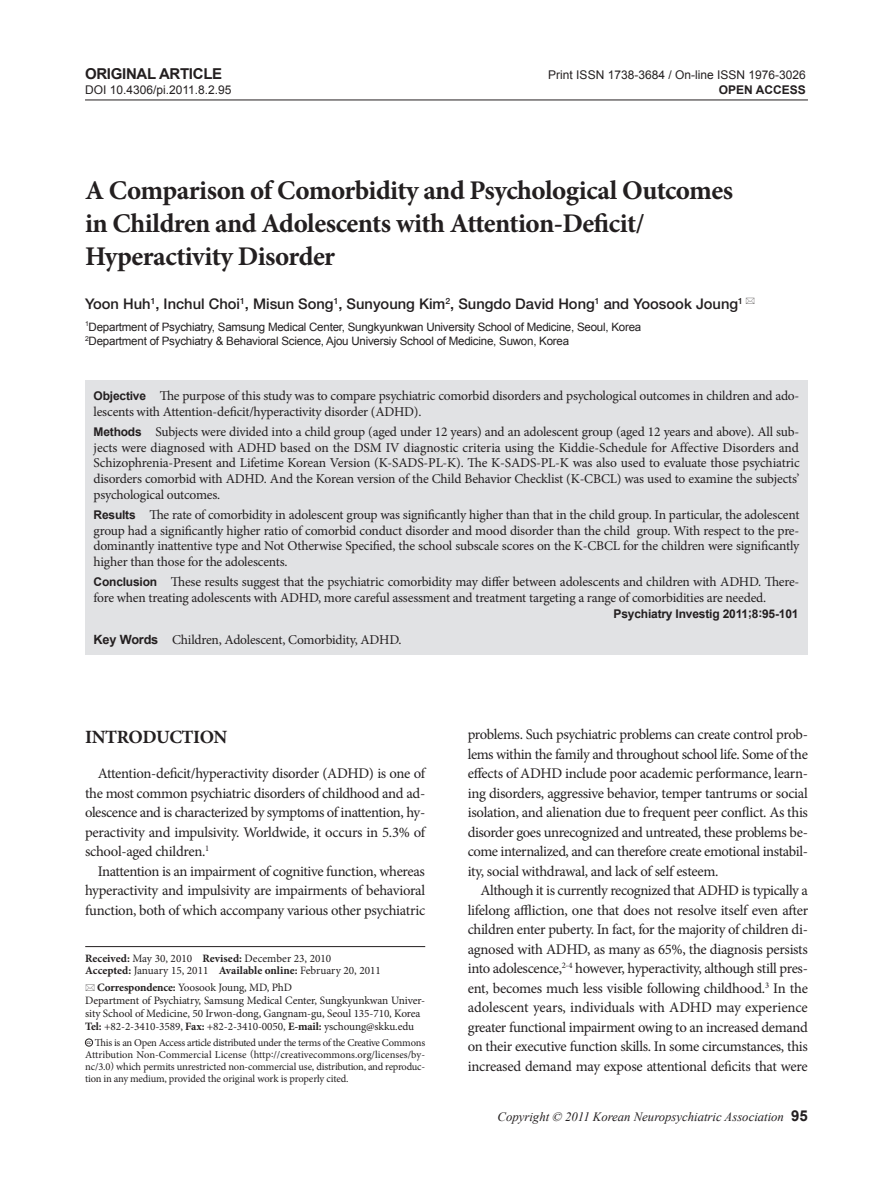
<style>
.page{position:relative;width:893px;height:1191px;background:#fff}
.page>*{position:absolute;margin:0;border:0;box-sizing:border-box;transform-origin:0 0}
.논문제목{font:700 27px/33px "Minion Pro";letter-spacing:-.02em;color:#231f20}
.큰제목{font:700 18.75px "Minion Pro";letter-spacing:-.02em;color:#231f20}
.t1{font:700 15px "Arial";letter-spacing:-.02em;color:#231f20}
.본문{font:14.7px/19.5px "Minion Pro";letter-spacing:-.02em;color:#231f20;text-align:justify}
.이름{font:500 14.7px "Helvetica Neue LT Std";color:#231f20}
.초록{font:13.5px/15.8px "Minion Pro";letter-spacing:-.015em;color:#231f20}
.t2{font:italic 12.75px "Times New Roman";color:#231f20}
.t3{font:12px "Arial";color:#231f20}
.초록-2{font:700 12px "Arial";letter-spacing:-.015em;color:#231f20}
.소속{font:11.55px "Arial";letter-spacing:-.02em;color:#231f20}
.교신저자{font:11.25px/12.8px "Minion Pro";letter-spacing:-.01em;color:#231f20}
.날짜{font:11.25px "Minion Pro";color:#231f20}
.날짜-2{font:10.5px/12px "Minion Pro";letter-spacing:-.015em;color:#231f20;text-align:justify}
.t4{font:6.6px "Minion Pro";color:#231f20}
.s1{font-family:"Arial";font-weight:700;font-size:12px}
.s2{font-family:"Arial";font-weight:700;font-size:12.75px;color:#e1e2e4}
.s3{font-family:"Arial";font-weight:700;font-size:12.75px}
.s4{font-weight:700}
.s5{font-family:"Arial";font-weight:700;font-style:normal;font-size:15px}
</style>
<div class="page">
<hr style="left:85px;top:100px;width:723px;height:1px;background:#231f20">
<div style="left:85px;top:380px;width:723px;height:275px;background:#e1e2e4"></div>
<hr style="left:85px;top:946px;width:340px;height:1px;background:#231f20">
<div style="left:85px;top:1038px;width:8px;height:8px;border:1px solid #231f20;border-radius:50%"></div>
<p class="t1" style="left:85px;top:64px;width:139px">ORIGINAL ARTICLE</p>
<p class="t3" style="left:548px;top:67px;width:259px">Print ISSN 1738-3684 / On-line ISSN 1976-3026</p>
<p class="t3" style="left:85px;top:82px;width:148px">DOI 10.4306/pi.2011.8.2.95</p>
<p class="초록-2" style="left:719px;top:82px;width:88px">OPEN ACCESS</p>
<p class="논문제목" style="left:85px;top:173px;width:650px">A Comparison of Comorbidity and Psychological Outcomes in Children and Adolescents with Attention-Deficit/<br>Hyperactivity Disorder</p>
<p class="이름" style="left:85px;top:295px;width:659px">Yoon Huh<sup>1</sup>, Inchul Choi<sup>1</sup>, Misun Song<sup>1</sup>, Sunyoung Kim<sup>2</sup>, Sungdo David Hong<sup>1</sup> and Yoosook Joung<sup>1</sup></p>
<p class="소속" style="left:85px;top:319px;width:558px"><sup>1</sup>Department of Psychiatry, Samsung Medical Center, Sungkyunkwan University School of Medicine, Seoul, Korea</p>
<p class="소속" style="left:85px;top:333px;width:486px"><sup>2</sup>Department of Psychiatry &amp; Behavioral Science, Ajou Universiy School of Medicine, Suwon, Korea</p>
<p class="초록" style="left:94px;top:388px;width:707px"><span class="s1">Objective</span><span class="s2">aa</span>The purpose of this study was to compare psychiatric comorbid disorders and psychological outcomes in children and ado&shy;lescents with Attention-deficit/hyperactivity disorder (ADHD).</p>
<p class="초록" style="left:94px;top:424px;width:708px;text-align:justify"><span class="s1">Methods</span><span class="s2">aa</span>Subjects were divided into a child group (aged under 12 years) and an adolescent group (aged 12 years and above). All sub&shy;jects were diagnosed with ADHD based on the DSM IV diagnostic criteria using the Kiddie-Schedule for Affective Disorders and Schizophrenia-Present and Lifetime Korean Version (K-SADS-PL-K). The K-SADS-PL-K was also used to evaluate those psychiatric disorders comorbid with ADHD. And the Korean version of the Child Behavior Checklist (K-CBCL) was used to examine the subjects’ psychological outcomes.</p>
<p class="초록" style="left:94px;top:507px;width:707px;text-align:justify"><span class="s1">Results</span><span class="s2">aa</span>The rate of comorbidity in adolescent group was significantly higher than that in the child group. In particular, the adolescent group had a significantly higher ratio of comorbid conduct disorder and mood disorder than the child group. With respect to the pre&shy;dominantly inattentive type and Not Otherwise Specified, the school subscale scores on the K-CBCL for the children were significantly higher than those for the adolescents.</p>
<p class="초록" style="left:94px;top:574px;width:707px"><span class="s1">Conclusion</span><span class="s2">aa</span>These results suggest that the psychiatric comorbidity may differ between adolescents and children with ADHD. There&shy;fore when treating adolescents with ADHD, more careful assessment and treatment targeting a range of comorbidities are needed.</p>
<p class="초록-2" style="left:614px;top:605px;width:187px">Psychiatry Investig 2011;8:95-101</p>
<p class="초록" style="left:94px;top:632px;width:310px"><span class="s3">Key Words</span><span class="s2">aa</span>Children, Adolescent, Comorbidity, ADHD.</p>
<p class="큰제목" style="left:85px;top:723px;width:144px">INTRODUCTION</p>
<p class="본문" style="left:85px;top:764px;width:342px;text-indent:13px">Attention-deficit/hyperactivity disorder (ADHD) is one of the most common psychiatric disorders of childhood and ad&shy;olescence and is characterized by symptoms of inattention, hy&shy;peractivity and impulsivity. Worldwide, it occurs in 5.3% of school-aged children.<sup>1</sup></p>
<p class="본문" style="left:85px;top:861px;width:342px;text-indent:13px">Inattention is an impairment of cognitive function, whereas hyperactivity and impulsivity are impairments of behavioral function, both of which accompany various other psychiatric</p>
<p class="날짜" style="left:85px;top:950px;width:248px"><span class="s4">Received:</span> May 30, 2010 <span class="s4">Revised:</span> December 23, 2010</p>
<p class="날짜" style="left:85px;top:963px;width:297px"><span class="s4">Accepted:</span> January 15, 2011 <span class="s4">Available online:</span> February 20, 2011</p>
<p class="교신저자" style="left:97px;top:981px;width:196px"><span class="s4">Correspondence:</span> Yoosook Joung, MD, PhD</p>
<p class="교신저자" style="left:85px;top:994px;width:341px">Department of Psychiatry, Samsung Medical Center, Sungkyunkwan Univer&shy;sity School of Medicine, 50 Irwon-dong, Gangnam-gu, Seoul 135-710, Korea</p>
<p class="교신저자" style="left:85px;top:1019px;width:330px"><span class="s4">Tel:</span> +82-2-3410-3589, <span class="s4">Fax:</span> +82-2-3410-0050, <span class="s4">E-mail:</span> yschoung@skku.edu</p>
<p class="t4" style="left:86px;top:1037px;width:7px">cc</p>
<p class="날짜-2" style="left:85px;top:1036px;width:341px;text-indent:10px">This is an Open Access article distributed under the terms of the Creative Commons Attribution Non-Commercial License (http://creativecommons.org/licenses/by&shy;nc/3.0) which permits unrestricted non-commercial use, distribution, and reproduc&shy;tion in any medium, provided the original work is properly cited.</p>
<p class="본문" style="left:468px;top:725px;width:342px">problems. Such psychiatric problems can create control prob&shy;lems within the family and throughout school life. Some of the effects of ADHD include poor academic performance, learn&shy;ing disorders, aggressive behavior, temper tantrums or social isolation, and alienation due to frequent peer conflict. As this disorder goes unrecognized and untreated, these problems be&shy;come internalized, and can therefore create emotional instabil&shy;ity, social withdrawal, and lack of self esteem.</p>
<p class="본문" style="left:468px;top:881px;width:342px;text-indent:13px">Although it is currently recognized that ADHD is typically a lifelong affliction, one that does not resolve itself even after children enter puberty. In fact, for the majority of children di&shy;agnosed with ADHD, as many as 65%, the diagnosis persists into adolescence,<sup>2-4</sup> however, hyperactivity, although still pres&shy;ent, becomes much less visible following childhood.<sup>3</sup> In the adolescent years, individuals with ADHD may experience greater functional impairment owing to an increased demand on their executive function skills. In some circumstances, this increased demand may expose attentional deficits that were</p>
<p class="t2" style="left:498px;top:1107px;width:312px">Copyright © 2011 Korean Neuropsychiatric Association <span class="s5">95</span></p>
</div>
